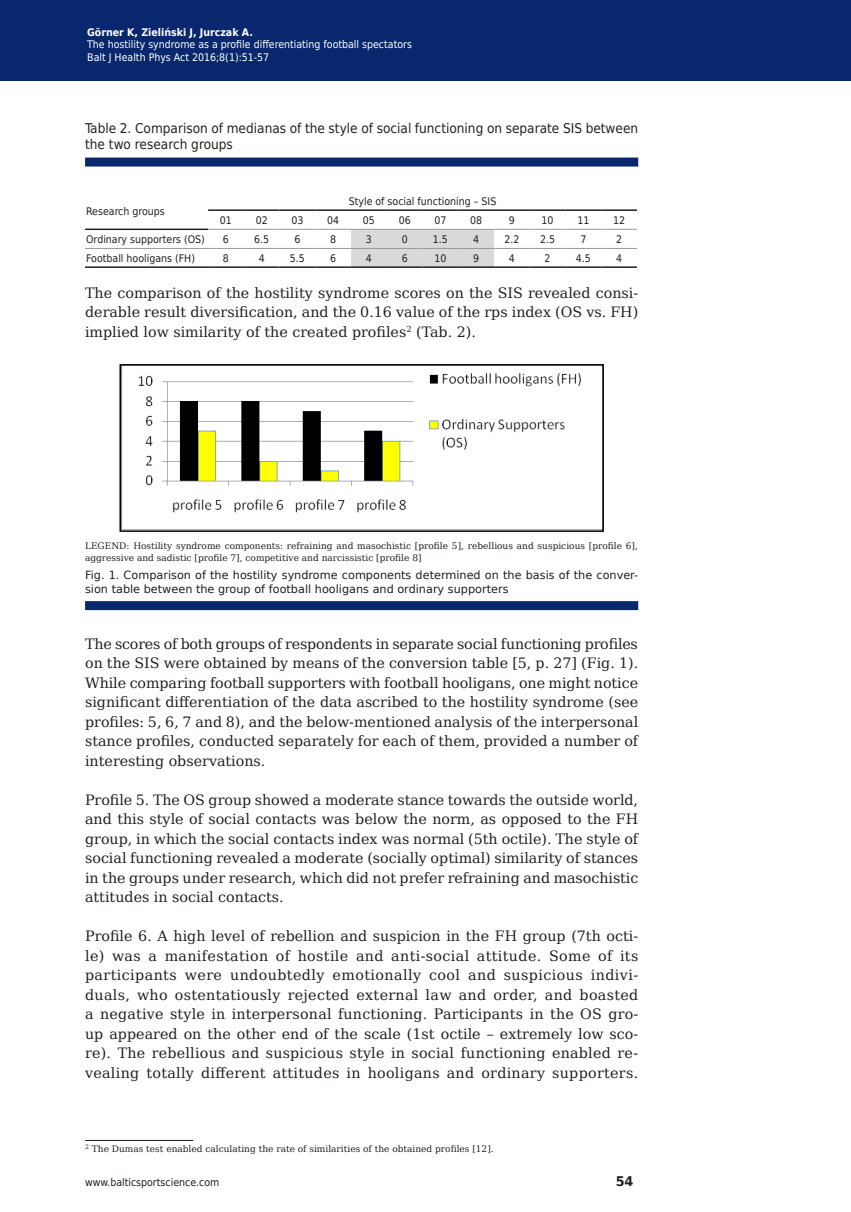
<style>
.page{position:relative;width:851px;height:1212px;background:#fff}
.page>*{position:absolute;margin:0;border:0;box-sizing:border-box;transform-origin:0 0}
.Body_Text{font:14.25px/19.5px "DejaVu Serif";color:#231f20;text-align:justify}
.Table_Head{font:13.5px/16.5px "DejaVu Sans Condensed";color:#222221}
.t1{font:700 13.35px "DejaVu Sans";color:#231f20;scale:.96 1}
.Figure{font:11.25px/13.5px "DejaVu Sans";color:#231f20}
.Normalny{font:10.5px "DejaVu Sans Condensed";color:#231f20}
.t2{font:10.5px/12.6px "DejaVu Sans Condensed";color:#fff}
.t3{font:700 10.5px "DejaVu Sans Condensed";color:#fff}
.Footnote{font:9px/12px "DejaVu Serif";color:#231f20}
</style>
<div class="page">
<div style="left:0;top:0;width:850px;height:80px;background:#08276c"></div>
<div style="left:85px;top:158px;width:553px;height:9px;background:#08276c"></div>
<div style="left:85px;top:601px;width:553px;height:9px;background:#08276c"></div>
<div style="left:351px;top:230px;width:143px;height:36px;background:#d9d9d9"></div>
<hr style="left:208px;top:209px;width:36px;height:2px;background:#231f20">
<hr style="left:244px;top:209px;width:35px;height:2px;background:#231f20">
<hr style="left:279px;top:209px;width:36px;height:2px;background:#231f20">
<hr style="left:315px;top:209px;width:36px;height:2px;background:#231f20">
<hr style="left:351px;top:209px;width:36px;height:2px;background:#231f20">
<hr style="left:387px;top:209px;width:35px;height:2px;background:#231f20">
<hr style="left:422px;top:209px;width:36px;height:2px;background:#231f20">
<hr style="left:458px;top:209px;width:36px;height:2px;background:#231f20">
<hr style="left:494px;top:209px;width:35px;height:2px;background:#231f20">
<hr style="left:529px;top:209px;width:36px;height:2px;background:#231f20">
<hr style="left:565px;top:209px;width:36px;height:2px;background:#231f20">
<hr style="left:601px;top:209px;width:36px;height:2px;background:#231f20">
<hr style="left:85px;top:266px;width:123px;height:2px;background:#231f20">
<hr style="left:208px;top:266px;width:36px;height:2px;background:#231f20">
<hr style="left:244px;top:266px;width:35px;height:2px;background:#231f20">
<hr style="left:279px;top:266px;width:36px;height:2px;background:#231f20">
<hr style="left:315px;top:266px;width:36px;height:2px;background:#231f20">
<hr style="left:351px;top:266px;width:36px;height:2px;background:#231f20">
<hr style="left:387px;top:266px;width:35px;height:2px;background:#231f20">
<hr style="left:422px;top:266px;width:36px;height:2px;background:#231f20">
<hr style="left:458px;top:266px;width:36px;height:2px;background:#231f20">
<hr style="left:494px;top:266px;width:35px;height:2px;background:#231f20">
<hr style="left:529px;top:266px;width:36px;height:2px;background:#231f20">
<hr style="left:565px;top:266px;width:36px;height:2px;background:#231f20">
<hr style="left:601px;top:266px;width:36px;height:2px;background:#231f20">
<hr style="left:208px;top:229px;width:36px;height:1px;background:#97999c">
<hr style="left:244px;top:229px;width:35px;height:1px;background:#97999c">
<hr style="left:279px;top:229px;width:36px;height:1px;background:#97999c">
<hr style="left:315px;top:229px;width:36px;height:1px;background:#97999c">
<hr style="left:351px;top:229px;width:36px;height:1px;background:#97999c">
<hr style="left:387px;top:229px;width:35px;height:1px;background:#97999c">
<hr style="left:422px;top:229px;width:36px;height:1px;background:#97999c">
<hr style="left:458px;top:229px;width:36px;height:1px;background:#97999c">
<hr style="left:494px;top:229px;width:35px;height:1px;background:#97999c">
<hr style="left:529px;top:229px;width:36px;height:1px;background:#97999c">
<hr style="left:565px;top:229px;width:36px;height:1px;background:#97999c">
<hr style="left:601px;top:229px;width:36px;height:1px;background:#97999c">
<hr style="left:85px;top:248px;width:123px;height:1px;background:#97999c">
<hr style="left:208px;top:248px;width:36px;height:1px;background:#97999c">
<hr style="left:244px;top:248px;width:35px;height:1px;background:#97999c">
<hr style="left:279px;top:248px;width:36px;height:1px;background:#97999c">
<hr style="left:315px;top:248px;width:36px;height:1px;background:#97999c">
<hr style="left:351px;top:248px;width:36px;height:1px;background:#97999c">
<hr style="left:387px;top:248px;width:35px;height:1px;background:#97999c">
<hr style="left:422px;top:248px;width:36px;height:1px;background:#97999c">
<hr style="left:458px;top:248px;width:36px;height:1px;background:#97999c">
<hr style="left:494px;top:248px;width:35px;height:1px;background:#97999c">
<hr style="left:529px;top:248px;width:36px;height:1px;background:#97999c">
<hr style="left:565px;top:248px;width:36px;height:1px;background:#97999c">
<hr style="left:601px;top:248px;width:36px;height:1px;background:#97999c">
<hr style="left:85px;top:229px;width:123px;height:1px;background:#231f20">
<hr style="left:85px;top:1140px;width:108px;height:1px;background:#231f20">
<img style="left:122px;top:367px;width:459px;height:162px">
<div style="left:119px;top:364px;width:484px;height:168px;border:2px solid #000"></div>
<p class="t3" style="left:87px;top:23px;width:167px">Görner K, Zieliński J, Jurczak A.</p>
<p class="t2" style="left:87px;top:38px;width:326px">The hostility syndrome as a profile differentiating football spectators<br>Balt J Health Phys Act 2016;8(1):51-57</p>
<p class="Table_Head" style="left:85px;top:119px;width:554px">Table 2. Comparison of medianas of the style of social functioning on separate SIS between the two research groups</p>
<p class="Normalny" style="left:86px;top:202px;width:80px">Research groups</p>
<p class="Normalny" style="left:349px;top:193px;width:149px">Style of social functioning – SIS</p>
<p class="Normalny" style="left:220px;top:212px;width:14px">01</p>
<p class="Normalny" style="left:256px;top:212px;width:14px">02</p>
<p class="Normalny" style="left:291px;top:212px;width:14px">03</p>
<p class="Normalny" style="left:327px;top:212px;width:14px">04</p>
<p class="Normalny" style="left:363px;top:212px;width:14px">05</p>
<p class="Normalny" style="left:398px;top:212px;width:14px">06</p>
<p class="Normalny" style="left:434px;top:212px;width:14px">07</p>
<p class="Normalny" style="left:470px;top:212px;width:14px">08</p>
<p class="Normalny" style="left:509px;top:212px;width:8px">9</p>
<p class="Normalny" style="left:541px;top:212px;width:14px">10</p>
<p class="Normalny" style="left:577px;top:212px;width:14px">11</p>
<p class="Normalny" style="left:613px;top:212px;width:14px">12</p>
<p class="Normalny" style="left:86px;top:231px;width:120px">Ordinary supporters (OS)</p>
<p class="Normalny" style="left:223px;top:231px;width:8px">6</p>
<p class="Normalny" style="left:254px;top:231px;width:17px">6.5</p>
<p class="Normalny" style="left:294px;top:231px;width:8px">6</p>
<p class="Normalny" style="left:330px;top:231px;width:8px">8</p>
<p class="Normalny" style="left:366px;top:231px;width:8px">3</p>
<p class="Normalny" style="left:401px;top:231px;width:8px">0</p>
<p class="Normalny" style="left:433px;top:231px;width:17px">1.5</p>
<p class="Normalny" style="left:473px;top:231px;width:8px">4</p>
<p class="Normalny" style="left:504px;top:231px;width:17px">2.2</p>
<p class="Normalny" style="left:540px;top:231px;width:17px">2.5</p>
<p class="Normalny" style="left:580px;top:231px;width:8px">7</p>
<p class="Normalny" style="left:616px;top:231px;width:8px">2</p>
<p class="Normalny" style="left:86px;top:250px;width:110px">Football hooligans (FH)</p>
<p class="Normalny" style="left:223px;top:250px;width:8px">8</p>
<p class="Normalny" style="left:259px;top:250px;width:8px">4</p>
<p class="Normalny" style="left:290px;top:250px;width:17px">5.5</p>
<p class="Normalny" style="left:330px;top:250px;width:8px">6</p>
<p class="Normalny" style="left:366px;top:250px;width:8px">4</p>
<p class="Normalny" style="left:401px;top:250px;width:8px">6</p>
<p class="Normalny" style="left:434px;top:250px;width:14px">10</p>
<p class="Normalny" style="left:473px;top:250px;width:8px">9</p>
<p class="Normalny" style="left:509px;top:250px;width:8px">4</p>
<p class="Normalny" style="left:544px;top:250px;width:8px">2</p>
<p class="Normalny" style="left:575px;top:250px;width:17px">4.5</p>
<p class="Normalny" style="left:616px;top:250px;width:8px">4</p>
<p class="Body_Text" style="left:85px;top:283px;width:554px">The comparison of the hostility syndrome scores on the SIS revealed consi&shy;derable result diversification, and the 0.16 value of the rps index (OS vs. FH) implied low similarity of the created profiles<sup>2</sup> (Tab. 2).</p>
<p class="Footnote" style="left:85px;top:540px;width:554px">LEGEND: Hostility syndrome components: refraining and masochistic [profile 5], rebellious and suspicious [profile 6], aggressive and sadistic [profile 7], competitive and narcissistic [profile 8]</p>
<p class="Figure" style="left:85px;top:568px;width:554px">Fig. 1. Comparison of the hostility syndrome components determined on the basis of the conver&shy;sion table between the group of football hooligans and ordinary supporters</p>
<p class="Body_Text" style="left:85px;top:634px;width:554px">The scores of both groups of respondents in separate social functioning profiles on the SIS were obtained by means of the conversion table [5, p. 27] (Fig. 1).<br>While comparing football supporters with football hooligans, one might notice significant differentiation of the data ascribed to the hostility syndrome (see profiles: 5, 6, 7 and 8), and the below-mentioned analysis of the interpersonal stance profiles, conducted separately for each of them, provided a number of interesting observations.</p>
<p class="Body_Text" style="left:85px;top:790px;width:554px">Profile 5. The OS group showed a moderate stance towards the outside world, and this style of social contacts was below the norm, as opposed to the FH group, in which the social contacts index was normal (5th octile). The style of social functioning revealed a moderate (socially optimal) similarity of stances in the groups under research, which did not prefer refraining and masochistic attitudes in social contacts.</p>
<p class="Body_Text" style="left:85px;top:926px;width:554px">Profile 6. A high level of rebellion and suspicion in the FH group (7th octi&shy;le) was a manifestation of hostile and anti-social attitude. Some of its participants were undoubtedly emotionally cool and suspicious indivi&shy;duals, who ostentatiously rejected external law and order, and boasted a negative style in interpersonal functioning. Participants in the OS gro&shy;up appeared on the other end of the scale (1st octile – extremely low sco&shy;re). The rebellious and suspicious style in social functioning enabled re&shy;vealing totally different attitudes in hooligans and ordinary supporters.</p>
<p class="Footnote" style="left:85px;top:1143px;width:410px"><sup>2</sup> The Dumas test enabled calculating the rate of similarities of the obtained profiles [12].</p>
<p class="Normalny" style="left:85px;top:1174px;width:136px">www.balticsportscience.com</p>
<p class="t1" style="left:615px;top:1170px;width:20px">54</p>
</div>
